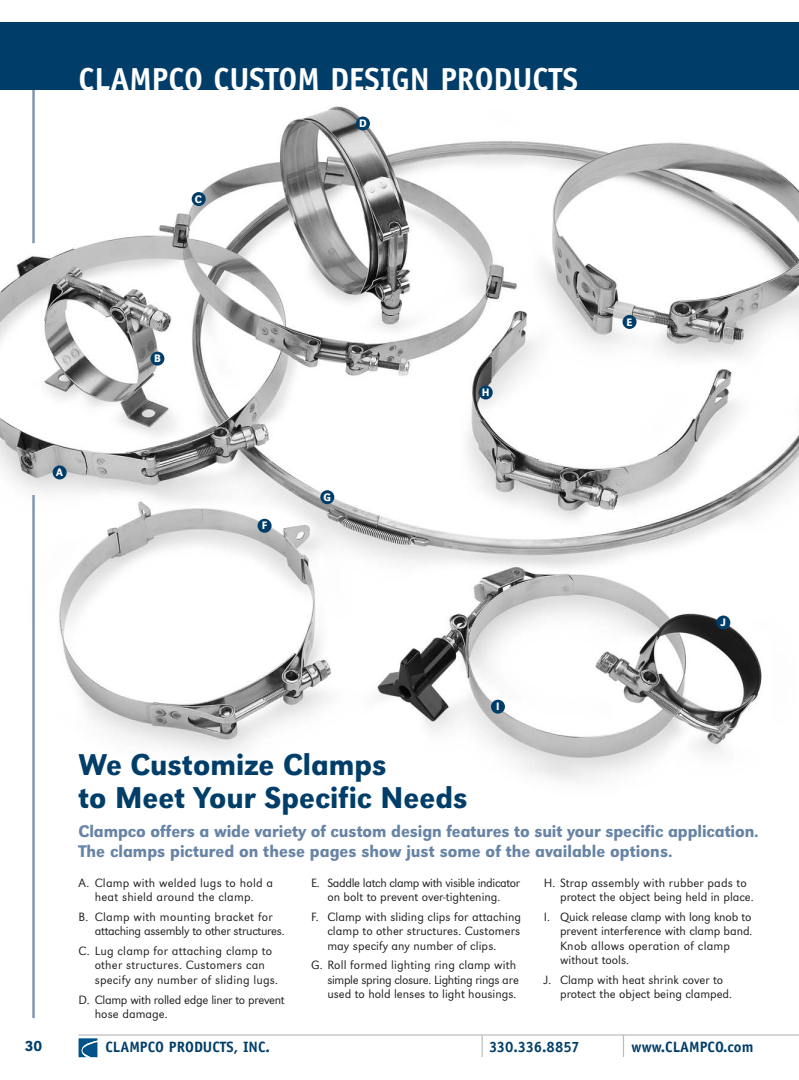
<style>
.page{position:relative;width:799px;height:1080px;background:#fff}
.page>*{position:absolute;margin:0;border:0;box-sizing:border-box;transform-origin:0 0}
.t1{font:700 31.88px "Officina Sans";color:#fff}
.t2{font:31.25px/32.5px "URW Grotesk T Medi Narr";color:#003e69}
.t3{font:17.5px/20px "URW Grotesk T Medi Narr";letter-spacing:-.005em;color:#6884a5}
.t4{font:700 15px "Officina Sans";color:#003e69}
.t5{font:700 15px "Officina Sans";letter-spacing:-.02em;color:#003e69}
.t6{font:500 15px "URW Grotesk T";color:#003e69}
.t7{font:12.5px/14.4px "URW Grotesk T Ligh";color:#231f20}
.t8{font:12.5px/14.4px "URW Grotesk T Ligh";letter-spacing:-.02em;color:#231f20}
.t9{font:12.5px/14.4px "URW Grotesk T Ligh";letter-spacing:-.025em;color:#231f20;text-align:center}
.t10{font:11.25px "URW Grotesk T Medi Narr";color:#fff}
</style>
<div class="page">
<img style="left:0;top:106px;width:799px;height:674px">
<hr style="left:32px;top:495px;width:3px;height:523px;background:#8097b4">
<hr style="left:32px;top:63px;width:3px;height:180px;background:#8097b4">
<div style="left:0;top:22px;width:799px;height:68px;background:#003e69"></div>
<svg style="left:97px;top:1038px;width:1px;height:19px"></svg>
<svg style="left:79px;top:1038px;width:18px;height:19px"></svg>
<hr style="left:79px;top:1034px;width:720px;height:2px;background:#bbbdc0">
<hr style="left:481px;top:1035px;width:2px;height:22px;background:#bbbdc0">
<hr style="left:622px;top:1035px;width:2px;height:22px;background:#bbbdc0">
<div style="left:53px;top:465px;width:14px;height:14px;background:#003e69;border-radius:50%"></div>
<div style="left:192px;top:192px;width:14px;height:14px;background:#003e69;border-radius:50%"></div>
<div style="left:150px;top:352px;width:14px;height:14px;background:#003e69;border-radius:50%"></div>
<div style="left:622px;top:315px;width:14px;height:14px;background:#003e69;border-radius:50%"></div>
<div style="left:257px;top:519px;width:14px;height:14px;background:#003e69;border-radius:50%"></div>
<div style="left:320px;top:490px;width:14px;height:14px;background:#003e69;border-radius:50%"></div>
<div style="left:356px;top:117px;width:14px;height:14px;background:#003e69;border-radius:50%"></div>
<div style="left:478px;top:386px;width:14px;height:14px;background:#003e69;border-radius:50%"></div>
<div style="left:491px;top:700px;width:14px;height:14px;background:#003e69;border-radius:50%"></div>
<div style="left:716px;top:616px;width:14px;height:14px;background:#003e69;border-radius:50%"></div>
<h1 class="t1" style="left:79px;top:67px;width:501px">CLAMPCO CUSTOM DESIGN PRODUCTS</h1>
<p class="t10" style="left:195px;top:195px;width:9px">C</p>
<p class="t10" style="left:359px;top:119px;width:9px">D</p>
<p class="t10" style="left:56px;top:468px;width:8px">A</p>
<p class="t10" style="left:154px;top:354px;width:8px">B</p>
<p class="t10" style="left:262px;top:521px;width:7px">F</p>
<p class="t10" style="left:323px;top:493px;width:9px">G</p>
<p class="t10" style="left:482px;top:388px;width:9px">H</p>
<p class="t10" style="left:626px;top:318px;width:8px">E</p>
<p class="t6" style="left:25px;top:1040px;width:19px">30</p>
<p class="t10" style="left:496px;top:703px;width:5px">I</p>
<p class="t10" style="left:720px;top:618px;width:7px">J</p>
<h2 class="t2" style="left:79px;top:752px;width:390px">We Customize Clamps<br>to Meet Your Specific Needs</h2>
<h3 class="t3" style="left:79px;top:823px;width:681px">Clampco offers a wide variety of custom design features to suit your specific application.<br>The clamps pictured on these pages show just some of the available options.</h3>
<p class="t7" style="left:79px;top:877px;width:196px;text-align:center">A. Clamp with welded lugs to hold a heat shield around the clamp.</p>
<p class="t8" style="left:95px;top:911px;width:191px;text-indent:-16px">B. Clamp with mounting bracket for attaching assembly to other structures.</p>
<p class="t7" style="left:95px;top:945px;width:185px;text-indent:-16px">C. Lug clamp for attaching clamp to other structures. Customers can specify any number of sliding lugs.</p>
<p class="t8" style="left:95px;top:993px;width:191px;text-indent:-16px">D. Clamp with rolled edge liner to prevent hose damage.</p>
<p class="t9" style="left:311px;top:877px;width:210px">E. Saddle latch clamp with visible indicator on bolt to prevent over-tightening.</p>
<p class="t7" style="left:327px;top:911px;width:195px;text-align:justify;text-indent:-16px">F. Clamp with sliding clips for attaching clamp to other structures. Customers may specify any number of clips.</p>
<p class="t7" style="left:327px;top:959px;width:193px;text-indent:-16px">G. Roll formed lighting ring clamp with simple spring closure. Lighting rings are used to hold lenses to light housings.</p>
<p class="t7" style="left:560px;top:877px;width:195px;text-indent:-16px">H. Strap assembly with rubber pads to protect the object being held in place.</p>
<p class="t7" style="left:560px;top:911px;width:194px;text-indent:-16px">I. Quick release clamp with long knob to prevent interference with clamp band.<br>Knob allows operation of clamp without tools.</p>
<p class="t7" style="left:560px;top:974px;width:173px;text-indent:-16px">J. Clamp with heat shrink cover to protect the object being clamped.</p>
<p class="t4" style="left:105px;top:1041px;width:166px">CLAMPCO PRODUCTS, INC.</p>
<p class="t5" style="left:489px;top:1041px;width:92px">330.336.8857</p>
<p class="t4" style="left:631px;top:1041px;width:123px">www.CLAMPCO.com</p>
</div>
